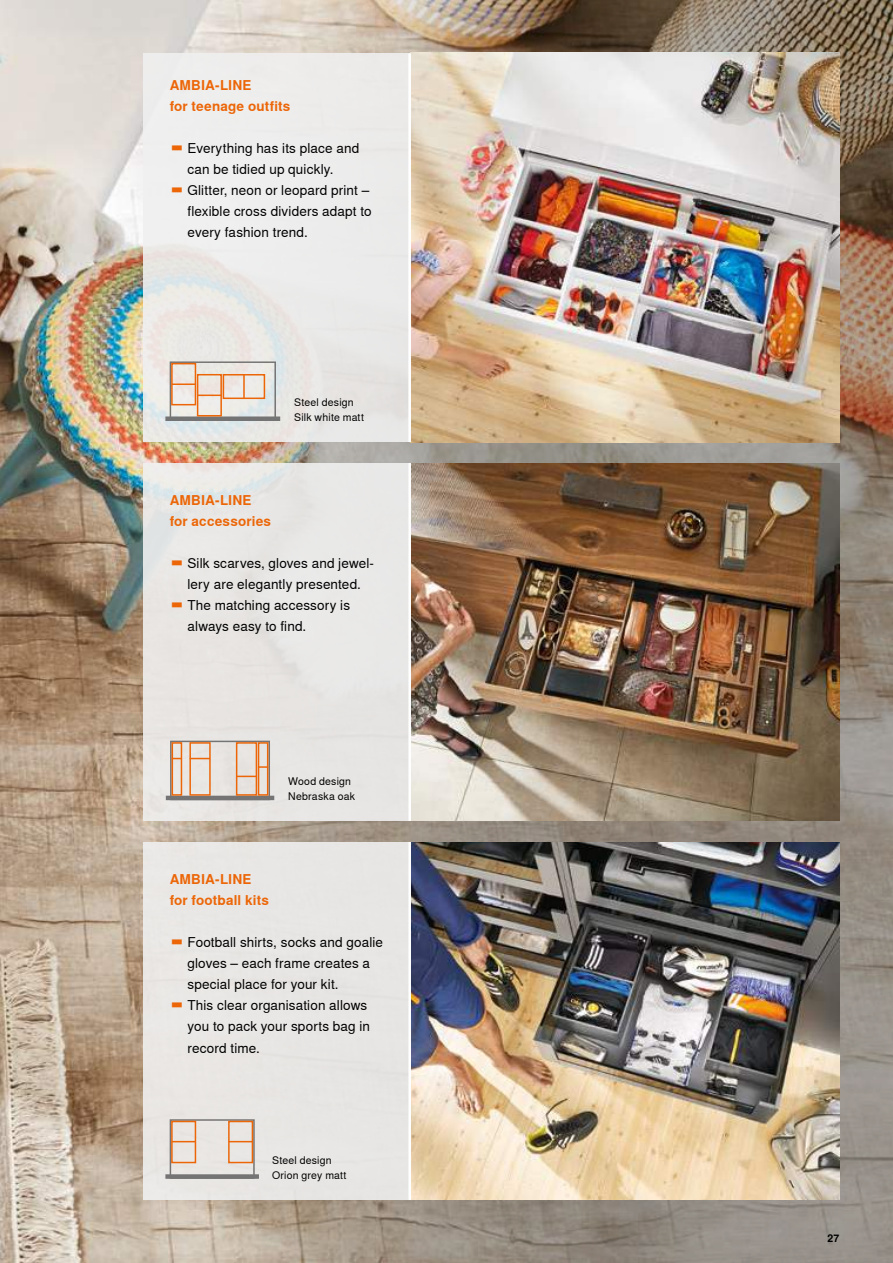
<style>
.page{position:relative;width:893px;height:1263px;background:#fff}
.page>*{position:absolute;margin:0;border:0;box-sizing:border-box;transform-origin:0 0}
.t1{font:13.5px "Nimbus Sans Global";letter-spacing:.01em;color:#000}
.t2{font:700 13.5px/21px "Nimbus Sans Global";letter-spacing:.01em;color:#ec6608}
.t3{font:10.5px/15px "Nimbus Sans Global";letter-spacing:.02em;color:#000}
.t4{font:700 10.5px "Nimbus Sans Global";color:#000}
.s1{font-size:17.25px;color:#ec6608}
</style>
<div class="page">
<img style="left:0;top:0;width:147px;height:1263px">
<img style="left:147px;top:0;width:746px;height:1263px">
<div style="left:143px;top:54px;width:268px;height:388px;background:#f0f0f0"></div>
<div style="left:143px;top:463px;width:268px;height:358px;background:#e8e6e4"></div>
<div style="left:143px;top:842px;width:268px;height:358px;background:#e8e6e4"></div>
<img style="left:411px;top:463px;width:428px;height:358px">
<img style="left:411px;top:53px;width:428px;height:389px">
<img style="left:411px;top:842px;width:428px;height:358px">
<div style="left:170px;top:1119px;width:85px;height:60px;border:2px solid #757474"></div>
<div style="left:165px;top:1174px;width:94px;height:5px;background:#757474"></div>
<div style="left:228px;top:1121px;width:25px;height:42px;border:2px solid #ec6608"></div>
<svg style="left:229px;top:1141px;width:24px;height:1px"></svg>
<div style="left:171px;top:1121px;width:25px;height:42px;border:2px solid #ec6608"></div>
<svg style="left:172px;top:1141px;width:24px;height:1px"></svg>
<div style="left:170px;top:741px;width:100px;height:59px;border:2px solid #757474"></div>
<hr style="left:166px;top:796px;width:108px;height:4px;background:#757474">
<div style="left:189px;top:742px;width:22px;height:54px;border:2px solid #ec6608"></div>
<svg style="left:190px;top:758px;width:20px;height:1px"></svg>
<div style="left:236px;top:742px;width:21px;height:54px;border:2px solid #ec6608"></div>
<svg style="left:236px;top:776px;width:21px;height:1px"></svg>
<div style="left:258px;top:742px;width:10px;height:54px;border:2px solid #ec6608"></div>
<svg style="left:258px;top:766px;width:10px;height:2px"></svg>
<div style="left:172px;top:742px;width:10px;height:54px;border:2px solid #ec6608"></div>
<div style="left:170px;top:361px;width:106px;height:60px;border:2px solid #757474"></div>
<div style="left:165px;top:416px;width:115px;height:5px;background:#757474"></div>
<div style="left:171px;top:363px;width:25px;height:42px;border:2px solid #ec6608"></div>
<hr style="left:172px;top:383px;width:24px;height:2px;background:#ec6608">
<div style="left:197px;top:374px;width:25px;height:42px;border:2px solid #ec6608"></div>
<svg style="left:197px;top:395px;width:25px;height:1px"></svg>
<div style="left:223px;top:374px;width:42px;height:25px;border:2px solid #ec6608"></div>
<hr style="left:243px;top:374px;width:2px;height:24px;background:#ec6608">
<hr style="left:409px;top:54px;width:2px;height:388px;background:#fff">
<hr style="left:409px;top:842px;width:2px;height:358px;background:#fff">
<hr style="left:409px;top:463px;width:2px;height:358px;background:#fff">
<p class="t2" style="left:170px;top:75px;width:122px">AMBIA-LINE<br>for teenage outfits</p>
<p class="t1" style="left:170px;top:141px;width:191px"><span class="s1">▬</span> Everything has its place and</p>
<p class="t1" style="left:188px;top:162px;width:148px">can be tidied up quickly.</p>
<p class="t1" style="left:170px;top:183px;width:201px"><span class="s1">▬</span> Glitter, neon or leopard print –</p>
<p class="t1" style="left:188px;top:204px;width:186px">flexible cross dividers adapt to</p>
<p class="t1" style="left:188px;top:225px;width:122px">every fashion trend.</p>
<p class="t3" style="left:294px;top:395px;width:71px">Steel design<br>Silk white matt</p>
<p class="t2" style="left:170px;top:490px;width:103px">AMBIA-LINE for accessories</p>
<p class="t1" style="left:170px;top:556px;width:206px"><span class="s1">▬</span> Silk scarves, gloves and jewel-</p>
<p class="t1" style="left:188px;top:577px;width:175px">lery are elegantly presented.</p>
<p class="t1" style="left:170px;top:598px;width:182px"><span class="s1">▬</span> The matching accessory is</p>
<p class="t1" style="left:188px;top:619px;width:120px">always easy to find.</p>
<p class="t3" style="left:288px;top:774px;width:68px">Wood design<br>Nebraska oak</p>
<p class="t2" style="left:170px;top:869px;width:101px">AMBIA-LINE for football kits</p>
<p class="t1" style="left:170px;top:935px;width:215px"><span class="s1">▬</span> Football shirts, socks and goalie</p>
<p class="t1" style="left:188px;top:956px;width:184px">gloves – each frame creates a</p>
<p class="t1" style="left:188px;top:977px;width:153px">special place for your kit.</p>
<p class="t1" style="left:170px;top:998px;width:199px"><span class="s1">▬</span> This clear organisation allows</p>
<p class="t1" style="left:188px;top:1019px;width:184px">you to pack your sports bag in</p>
<p class="t1" style="left:188px;top:1040px;width:74px">record time.</p>
<p class="t3" style="left:272px;top:1153px;width:76px">Steel design<br>Orion grey matt</p>
<p class="t4" style="left:827px;top:1232px;width:13px">27</p>
</div>
